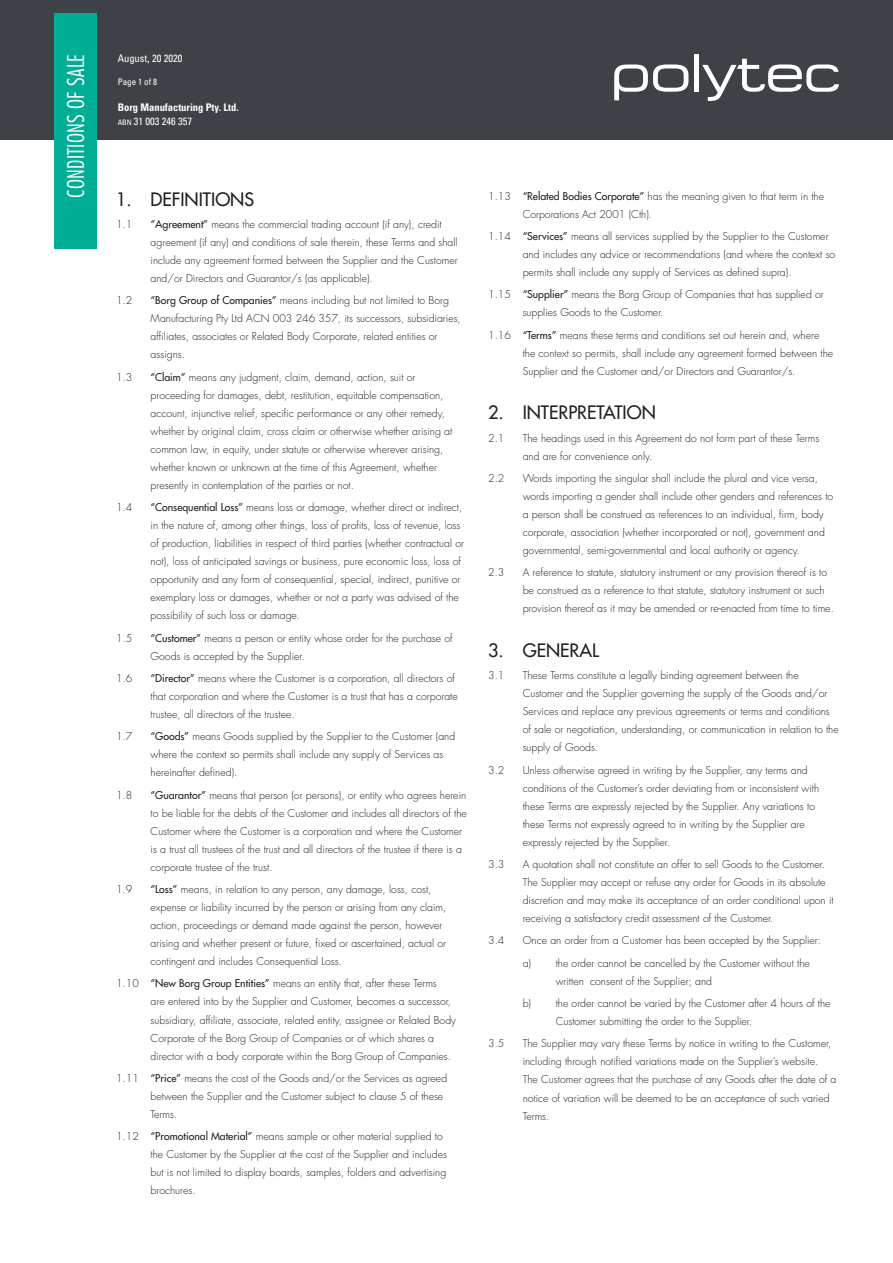
<style>
.page{position:relative;width:893px;height:1263px;background:#fff}
.page>*{position:absolute;margin:0;border:0;box-sizing:border-box;transform-origin:0 0}
.t1{font:300 condensed 22.5px "Futura";letter-spacing:.01em;color:#fff}
.t2{font:18px "Futura";color:#231f20}
.t3{font:300 10.5px/18px "Futura";color:#231f20}
.t4{font:700 condensed 10.5px/13.5px "Univers";color:#fff}
.t5{font:condensed 10.5px "Univers";color:#fff}
.t6{font:condensed 9px "Univers";color:#fff}
.s1{font-weight:400;font-size:7.5px}
.s2{font-weight:400}
</style>
<div class="page">
<div style="left:0;top:0;width:893px;height:140px;background:#3e4246"></div>
<div style="left:54px;top:14px;width:43px;height:235px;background:#00ae95"></div>
<svg style="left:702px;top:59px;width:137px;height:42px"></svg>
<svg style="left:614px;top:64px;width:74px;height:36px"></svg>
<hr style="left:694px;top:54px;width:4px;height:37px;background:#fff">
<h1 class="t1" style="left:66px;top:198px;width:145px;rotate:-90deg">CONDITIONS OF SALE</h1>
<p class="t5" style="left:118px;top:55px;width:66px">August, 20 2020</p>
<p class="t6" style="left:118px;top:79px;width:41px">Page 1 of 8</p>
<p class="t4" style="left:118px;top:102px;width:122px">Borg Manufacturing Pty. Ltd.<br><span class="s1">ABN</span> <span class="s2">31 003 246 357</span></p>
<h2 class="t2" style="left:116px;top:190px;width:139px">1. DEFINITIONS</h2>
<p class="t3" style="left:116px;top:216px;width:18px">1.1</p>
<p class="t3" style="left:151px;top:216px;width:309px"><span class="s2">“Agreement”</span> means the commercial trading account (if any), credit agreement (if any) and conditions of sale therein, these Terms and shall include any agreement formed between the Supplier and the Customer and/or Directors and Guarantor/s (as applicable).</p>
<p class="t3" style="left:116px;top:292px;width:18px">1.2</p>
<p class="t3" style="left:151px;top:292px;width:312px"><span class="s2">“Borg Group of Companies”</span> means including but not limited to Borg Manufacturing Pty Ltd ACN 003 246 357, its successors, subsidiaries, affiliates, associates or Related Body Corporate, related entities or assigns.</p>
<p class="t3" style="left:116px;top:369px;width:18px">1.3</p>
<p class="t3" style="left:151px;top:369px;width:303px"><span class="s2">“Claim”</span> means any judgment, claim, demand, action, suit or proceeding for damages, debt, restitution, equitable compensation, account, injunctive relief, specific performance or any other remedy, whether by original claim, cross claim or otherwise whether arising at common law, in equity, under statute or otherwise wherever arising, whether known or unknown at the time of this Agreement, whether presently in contemplation of the parties or not.</p>
<p class="t3" style="left:116px;top:499px;width:18px">1.4</p>
<p class="t3" style="left:151px;top:499px;width:315px"><span class="s2">“Consequential Loss”</span> means loss or damage, whether direct or indirect, in the nature of, among other things, loss of profits, loss of revenue, loss of production, liabilities in respect of third parties (whether contractual or not), loss of anticipated savings or business, pure economic loss, loss of opportunity and any form of consequential, special, indirect, punitive or exemplary loss or damages, whether or not a party was advised of the possibility of such loss or damage.</p>
<p class="t3" style="left:116px;top:630px;width:18px">1.5</p>
<p class="t3" style="left:151px;top:630px;width:304px"><span class="s2">“Customer”</span> means a person or entity whose order for the purchase of<br>Goods is accepted by the Supplier.</p>
<p class="t3" style="left:116px;top:670px;width:18px">1.6</p>
<p class="t3" style="left:151px;top:670px;width:309px"><span class="s2">“Director”</span> means where the Customer is a corporation, all directors of that corporation and where the Customer is a trust that has a corporate trustee, all directors of the trustee.</p>
<p class="t3" style="left:116px;top:728px;width:18px">1.7</p>
<p class="t3" style="left:151px;top:728px;width:306px"><span class="s2">“Goods”</span> means Goods supplied by the Supplier to the Customer (and where the context so permits shall include any supply of Services as hereinafter defined).</p>
<p class="t3" style="left:116px;top:787px;width:18px">1.8</p>
<p class="t3" style="left:151px;top:787px;width:318px"><span class="s2">“Guarantor”</span> means that person (or persons), or entity who agrees herein to be liable for the debts of the Customer and includes all directors of the Customer where the Customer is a corporation and where the Customer is a trust all trustees of the trust and all directors of the trustee if there is a corporate trustee of the trust.</p>
<p class="t3" style="left:116px;top:881px;width:18px">1.9</p>
<p class="t3" style="left:151px;top:881px;width:297px"><span class="s2">“Loss”</span> means, in relation to any person, any damage, loss, cost, expense or liability incurred by the person or arising from any claim, action, proceedings or demand made against the person, however arising and whether present or future, fixed or ascertained, actual or contingent and includes Consequential Loss.</p>
<p class="t3" style="left:151px;top:975px;width:307px;text-indent:-34px">1.10 <span class="s2">“New Borg Group Entities”</span> means an entity that, after these Terms<br>are entered into by the Supplier and Customer, becomes a successor, subsidiary, affiliate, associate, related entity, assignee or Related Body Corporate of the Borg Group of Companies or of which shares a director with a body corporate within the Borg Group of Companies.</p>
<p class="t3" style="left:151px;top:1070px;width:298px;text-indent:-34px">1.11 <span class="s2">“Price”</span> means the cost of the Goods and/or the Services as agreed between the Supplier and the Customer subject to clause 5 of these<br>Terms.</p>
<p class="t3" style="left:151px;top:1128px;width:298px;text-indent:-34px">1.12 <span class="s2">“Promotional Material”</span> means sample or other material supplied to the Customer by the Supplier at the cost of the Supplier and includes but is not limited to display boards, samples, folders and advertising brochures.</p>
<p class="t3" style="left:523px;top:188px;width:303px;text-indent:-34px">1.13 <span class="s2">“Related Bodies Corporate”</span> has the meaning given to that term in the<br>Corporations Act 2001 (Cth).</p>
<p class="t3" style="left:523px;top:228px;width:314px;text-indent:-34px">1.14 <span class="s2">“Services”</span> means all services supplied by the Supplier to the Customer and includes any advice or recommendations (and where the context so permits shall include any supply of Services as defined supra).</p>
<p class="t3" style="left:523px;top:286px;width:303px;text-indent:-34px">1.15 <span class="s2">“Supplier”</span> means the Borg Group of Companies that has supplied or supplies Goods to the Customer.</p>
<p class="t3" style="left:523px;top:327px;width:312px;text-indent:-34px">1.16 <span class="s2">“Terms”</span> means these terms and conditions set out herein and, where the context so permits, shall include any agreement formed between the<br>Supplier and the Customer and/or Directors and Guarantor/s.</p>
<h2 class="t2" style="left:488px;top:404px;width:169px">2. INTERPRETATION</h2>
<p class="t3" style="left:488px;top:430px;width:18px">2.1</p>
<p class="t3" style="left:523px;top:430px;width:298px">The headings used in this Agreement do not form part of these Terms and are for convenience only.</p>
<p class="t3" style="left:488px;top:470px;width:18px">2.2</p>
<p class="t3" style="left:523px;top:470px;width:312px">Words importing the singular shall include the plural and vice versa, words importing a gender shall include other genders and references to a person shall be construed as references to an individual, firm, body corporate, association (whether incorporated or not), government and governmental, semi-governmental and local authority or agency.</p>
<p class="t3" style="left:488px;top:564px;width:18px">2.3</p>
<p class="t3" style="left:523px;top:564px;width:313px">A reference to statute, statutory instrument or any provision thereof is to be construed as a reference to that statute, statutory instrument or such provision thereof as it may be amended or re-enacted from time to time.</p>
<h2 class="t2" style="left:488px;top:641px;width:112px">3. GENERAL</h2>
<p class="t3" style="left:488px;top:667px;width:18px">3.1</p>
<p class="t3" style="left:523px;top:667px;width:318px">These Terms constitute a legally binding agreement between the Customer and the Supplier governing the supply of the Goods and/or Services and replace any previous agreements or terms and conditions of sale or negotiation, understanding, or communication in relation to the supply of Goods.</p>
<p class="t3" style="left:488px;top:762px;width:18px">3.2</p>
<p class="t3" style="left:523px;top:762px;width:298px">Unless otherwise agreed in writing by the Supplier, any terms and conditions of the Customer’s order deviating from or inconsistent with these Terms are expressly rejected by the Supplier. Any variations to these Terms not expressly agreed to in writing by the Supplier are expressly rejected by the Supplier.</p>
<p class="t3" style="left:488px;top:856px;width:18px">3.3</p>
<p class="t3" style="left:523px;top:856px;width:312px">A quotation shall not constitute an offer to sell Goods to the Customer.<br>The Supplier may accept or refuse any order for Goods in its absolute discretion and may make its acceptance of an order conditional upon it receiving a satisfactory credit assessment of the Customer.</p>
<p class="t3" style="left:488px;top:932px;width:18px">3.4</p>
<p class="t3" style="left:523px;top:930px;width:300px;line-height:22.4px">Once an order from a Customer has been accepted by the Supplier: a) the order cannot be cancelled by the Customer without the</p>
<p class="t3" style="left:523px;top:971px;width:309px;line-height:22.4px;text-indent:33px">written consent of the Supplier; and<br>b) the order cannot be varied by the Customer after 4 hours of the</p>
<p class="t3" style="left:556px;top:1013px;width:198px">Customer submitting the order to the Supplier.</p>
<p class="t3" style="left:488px;top:1035px;width:18px">3.5</p>
<p class="t3" style="left:523px;top:1035px;width:315px">The Supplier may vary these Terms by notice in writing to the Customer, including through notified variations made on the Supplier’s website.<br>The Customer agrees that the purchase of any Goods after the date of a notice of variation will be deemed to be an acceptance of such varied Terms.</p>
</div>
